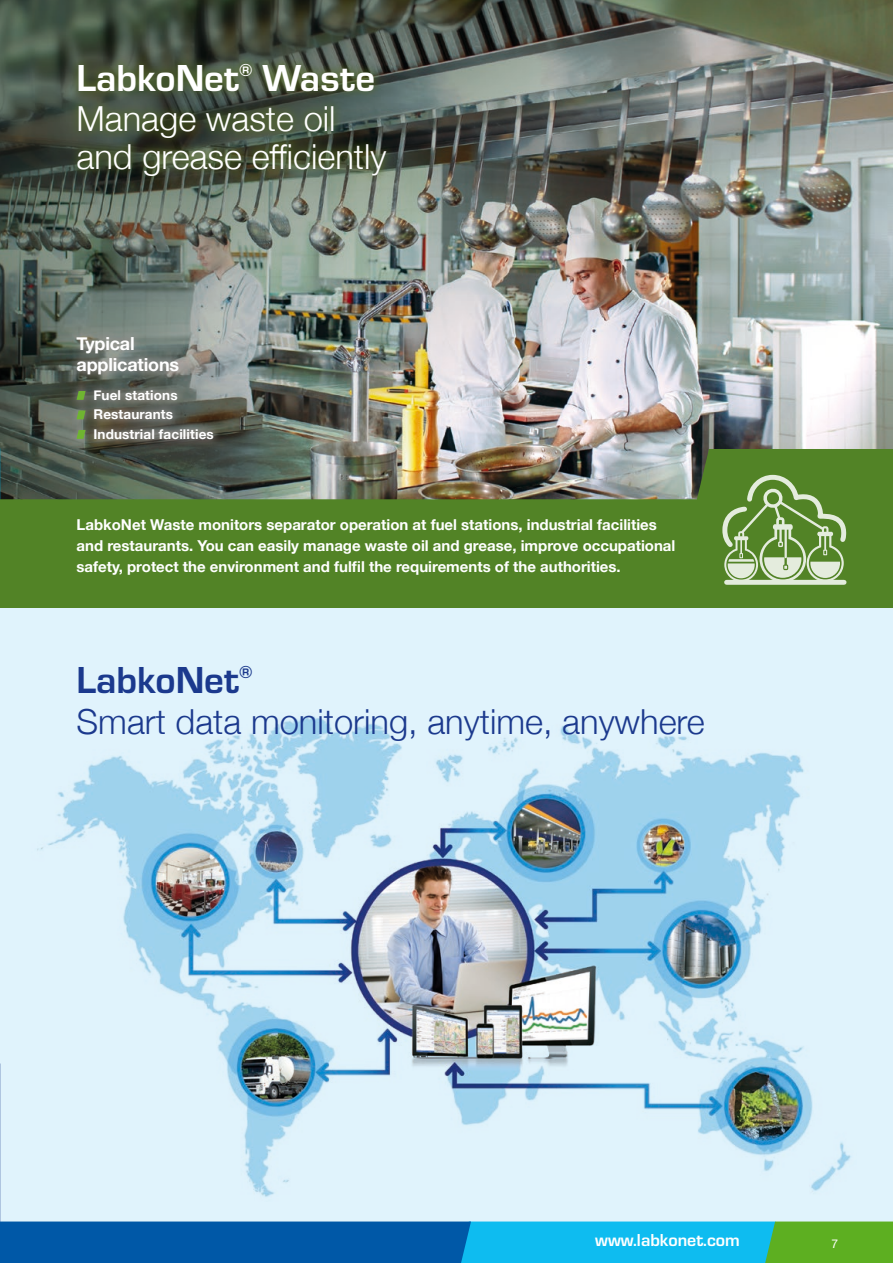
<style>
.page{position:relative;width:893px;height:1263px;background:#fff}
.page>*{position:absolute;margin:0;border:0;box-sizing:border-box;transform-origin:0 0}
.t1{font:700 39px "Eurostile T";color:#fff}
.t2{font:700 39px "Eurostile T";color:#1b398d}
.t3{font:300 34.5px "Helvetica Neue";color:#1b398d}
.t4{font:300 34.5px/37.5px "Helvetica Neue";color:#fff}
.t5{font:700 18px/21px "Helvetica Neue";letter-spacing:-.01em;color:#fff}
.t6{font:700 18px "Eurostile T";color:#fff}
.t7{font:700 15px/21px "Helvetica Neue";color:#fff}
.t8{font:700 13.5px/19.5px "Helvetica Neue";letter-spacing:.01em;color:#fff}
.t9{font:12px "Helvetica Neue";color:#fff}
</style>
<div class="page">
<div style="left:0;top:605px;width:893px;height:625px;background:#e0f3fc"></div>
<img style="left:37px;top:716px;width:814px;height:481px">
<img style="left:0;top:0;width:893px;height:499px">
<div style="left:68px;top:380px;width:155px;height:68px;background:#a19b99;opacity:.75"></div>
<svg style="left:77px;top:391px;width:9px;height:9px"></svg>
<svg style="left:77px;top:410px;width:9px;height:9px"></svg>
<svg style="left:77px;top:430px;width:9px;height:9px"></svg>
<div style="left:67px;top:327px;width:121px;height:56px;background:#a19b99;opacity:.75"></div>
<div style="left:69px;top:54px;width:326px;height:131px;background:#536921;opacity:.75"></div>
<div style="left:0;top:499px;width:671px;height:109px;background:#528326"></div>
<svg style="left:671px;top:449px;width:222px;height:159px;background:#679142"></svg>
<svg style="left:0;top:1221px;width:893px;height:42px;background:#1487ae"></svg>
<h1 class="t1" style="left:77px;top:56px;width:300px">LabkoNet<sup>®</sup> Waste</h1>
<h2 class="t4" style="left:77px;top:97px;width:311px">Manage waste oil and grease efficiently</h2>
<p class="t5" style="left:77px;top:333px;width:104px">Typical applications</p>
<p class="t8" style="left:93px;top:386px;width:122px">Fuel stations<br>Restaurants<br>Industrial facilities</p>
<p class="t7" style="left:77px;top:515px;width:600px">LabkoNet Waste monitors separator operation at fuel stations, industrial facilities and restaurants. You can easily manage waste oil and grease, improve occupational safety, protect the environment and fulfil the requirements of the authorities.</p>
<h1 class="t2" style="left:77px;top:659px;width:178px">LabkoNet<sup>®</sup></h1>
<h2 class="t3" style="left:77px;top:694px;width:630px">Smart data monitoring, anytime, anywhere</h2>
<p class="t6" style="left:595px;top:1230px;width:146px">www.labkonet.com</p>
<p class="t9" style="left:831px;top:1235px;width:8px">7</p>
</div>
